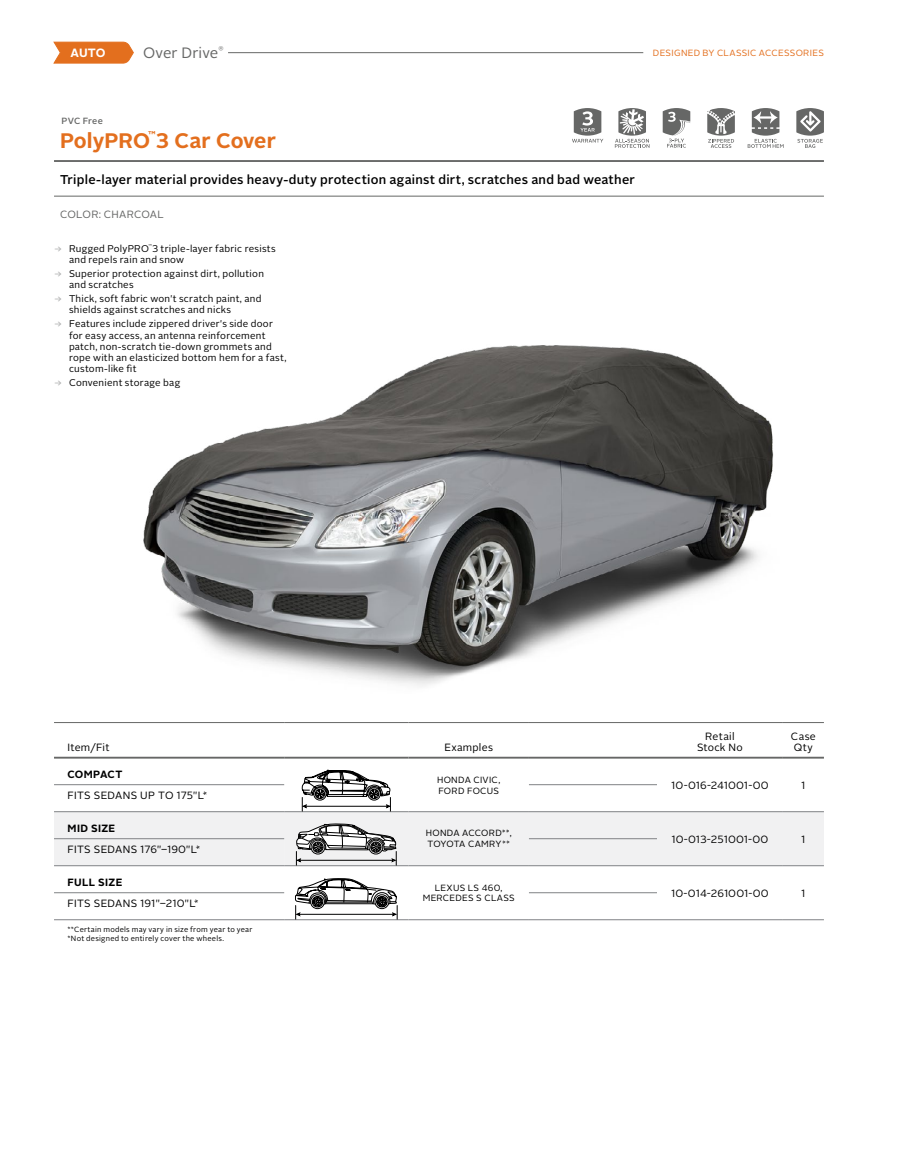
<style>
.page{position:relative;width:905px;height:1175px;background:#fff}
.page>*{position:absolute;margin:0;border:0;box-sizing:border-box;transform-origin:0 0}
.t1{font:700 21px "Alright Sans";letter-spacing:-.005em;color:#e36f1e}
.t2{font:15px "Alright Sans";letter-spacing:.01em;color:#666766}
.t3{font:500 12.75px "Alright Sans";letter-spacing:.02em;color:#000}
.t4{font:700 12px "Alright Sans";color:#fff}
.t5{font:10.5px/11.2px "Alright Sans";letter-spacing:.02em;color:#000;text-align:center}
.t6{font:10.5px "Alright Sans";letter-spacing:-.01em;color:#000}
.t7{font:700 10.5px "Alright Sans";letter-spacing:.035em;color:#000}
.t8{font:10.5px "Alright Sans";letter-spacing:-.005em;color:#000}
.t9{font:10.5px "Alright Sans";letter-spacing:.02em;color:#666766}
.t10{font:9.75px/11.2px "Alright Sans";letter-spacing:.025em;color:#000}
.t11{font:9px/10.5px "Alright Sans";letter-spacing:.03em;color:#000}
.t12{font:9px "Alright Sans";letter-spacing:.03em;color:#e36f1e}
.t13{font:9px/10.5px "Alright Sans";letter-spacing:.005em;color:#000}
.t14{font:500 9px "Alright Sans";letter-spacing:.015em;color:#666766}
.t15{font:700 8.4px "Alright Sans";color:#e36f1e}
.t16{font:7.5px/9px "Alright Sans";letter-spacing:.03em;color:#000}
.t17{font:6px "Alright Sans";color:#666766}
.t18{font:3.9px "Alright Sans";color:#000}
.s1{font-size:9px;color:#a7a8a8}
</style>
<div class="page">
<svg style="left:53px;top:42px;width:81px;height:21px"></svg>
<hr style="left:228px;top:52px;width:415px;height:1px;background:#666766">
<hr style="left:54px;top:160px;width:770px;height:2px;background:#666766">
<hr style="left:54px;top:196px;width:770px;height:1px;background:#666766">
<svg style="left:615px;top:108px;width:34px;height:40px"></svg>
<svg style="left:747px;top:108px;width:36px;height:40px"></svg>
<svg style="left:796px;top:108px;width:28px;height:40px"></svg>
<svg style="left:707px;top:108px;width:27px;height:40px"></svg>
<svg style="left:662px;top:108px;width:28px;height:40px"></svg>
<svg style="left:572px;top:108px;width:31px;height:34px"></svg>
<hr style="left:54px;top:722px;width:230px;height:1px;background:#666766">
<hr style="left:284px;top:722px;width:124px;height:1px;background:#666766">
<hr style="left:408px;top:722px;width:121px;height:1px;background:#666766">
<hr style="left:529px;top:722px;width:128px;height:1px;background:#666766">
<hr style="left:657px;top:722px;width:125px;height:1px;background:#666766">
<hr style="left:782px;top:722px;width:42px;height:1px;background:#666766">
<hr style="left:54px;top:756px;width:230px;height:2px;background:#666766">
<hr style="left:284px;top:756px;width:124px;height:2px;background:#666766">
<hr style="left:408px;top:756px;width:121px;height:2px;background:#666766">
<hr style="left:529px;top:756px;width:128px;height:2px;background:#666766">
<hr style="left:657px;top:756px;width:125px;height:2px;background:#666766">
<hr style="left:782px;top:756px;width:42px;height:2px;background:#666766">
<hr style="left:54px;top:865px;width:230px;height:1px;background:#808285">
<hr style="left:284px;top:865px;width:124px;height:1px;background:#808285">
<hr style="left:408px;top:865px;width:121px;height:1px;background:#808285">
<hr style="left:529px;top:865px;width:128px;height:1px;background:#808285">
<hr style="left:657px;top:865px;width:125px;height:1px;background:#808285">
<hr style="left:782px;top:865px;width:42px;height:1px;background:#808285">
<hr style="left:54px;top:892px;width:230px;height:1px;background:#808285">
<hr style="left:529px;top:892px;width:128px;height:1px;background:#808285">
<hr style="left:54px;top:919px;width:230px;height:1px;background:#808285">
<hr style="left:284px;top:919px;width:124px;height:1px;background:#808285">
<hr style="left:408px;top:919px;width:121px;height:1px;background:#808285">
<hr style="left:529px;top:919px;width:128px;height:1px;background:#808285">
<hr style="left:657px;top:919px;width:125px;height:1px;background:#808285">
<hr style="left:782px;top:919px;width:42px;height:1px;background:#808285">
<svg style="left:54px;top:769px;width:770px;height:96px"></svg>
<svg style="left:295px;top:878px;width:103px;height:41px"></svg>
<img style="left:143px;top:345px;width:631px;height:341px">
<p class="t4" style="left:71px;top:44px;width:36px">AUTO</p>
<p class="t14" style="left:62px;top:115px;width:43px">PVC Free</p>
<p class="t17" style="left:218px;top:44px;width:7px">®</p>
<h2 class="t2" style="left:143px;top:42px;width:77px">Over Drive</h2>
<p class="t12" style="left:653px;top:47px;width:172px">DESIGNED BY CLASSIC ACCESSORIES</p>
<p class="t15" style="left:148px;top:128px;width:9px">™</p>
<h3 class="t3" style="left:60px;top:170px;width:576px">Triple-layer material provides heavy-duty protection against dirt, scratches and bad weather</h3>
<p class="t9" style="left:60px;top:207px;width:105px">COLOR: CHARCOAL</p>
<h1 class="t1" style="left:60px;top:125px;width:217px">PolyPRO 3 Car Cover</h1>
<p class="t18" style="left:148px;top:243px;width:5px">™</p>
<p class="t10" style="left:69px;top:254px;width:117px">and repels rain and snow</p>
<p class="t10" style="left:69px;top:268px;width:196px;text-indent:-15px"><span class="s1">→</span> Superior protection against dirt, pollution and scratches</p>
<p class="t10" style="left:69px;top:293px;width:194px;text-indent:-15px"><span class="s1">→</span> Thick, soft fabric won't scratch paint, and shields against scratches and nicks</p>
<p class="t10" style="left:69px;top:318px;width:219px;text-indent:-15px"><span class="s1">→</span> Features include zippered driver's side door for easy access, an antenna reinforcement patch, non-scratch tie-down grommets and rope with an elasticized bottom hem for a fast, custom-like fit</p>
<p class="t10" style="left:54px;top:377px;width:128px"><span class="s1">→</span> Convenient storage bag</p>
<p class="t10" style="left:54px;top:243px;width:223px"><span class="s1">→</span> Rugged PolyPRO 3 triple-layer fabric resists</p>
<p class="t5" style="left:68px;top:742px;width:44px">Item/Fit</p>
<p class="t5" style="left:444px;top:742px;width:50px">Examples</p>
<p class="t5" style="left:697px;top:730px;width:47px">Retail<br>Stock No</p>
<p class="t5" style="left:790px;top:730px;width:26px;text-align:left">Case<br>Qty</p>
<p class="t7" style="left:68px;top:767px;width:56px">COMPACT</p>
<p class="t11" style="left:437px;top:775px;width:65px">HONDA CIVIC,<br>FORD FOCUS</p>
<p class="t6" style="left:671px;top:778px;width:99px">10-016-241001-00</p>
<p class="t5" style="left:801px;top:780px;width:6px">1</p>
<p class="t5" style="left:67px;top:790px;width:141px">FITS SEDANS UP TO 175"L*</p>
<p class="t7" style="left:67px;top:821px;width:49px">MID SIZE</p>
<p class="t13" style="left:425px;top:827px;width:87px">HONDA ACCORD**,<br>TOYOTA CAMRY**</p>
<p class="t6" style="left:671px;top:832px;width:99px">10-013-251001-00</p>
<p class="t5" style="left:801px;top:833px;width:6px">1</p>
<p class="t5" style="left:68px;top:844px;width:134px">FITS SEDANS 176"–190"L*</p>
<p class="t7" style="left:68px;top:875px;width:56px">FULL SIZE</p>
<p class="t11" style="left:422px;top:882px;width:94px;text-align:center">LEXUS LS 460,<br>MERCEDES S CLASS</p>
<p class="t8" style="left:671px;top:886px;width:99px">10-014-261001-00</p>
<p class="t5" style="left:801px;top:887px;width:6px">1</p>
<p class="t5" style="left:67px;top:898px;width:133px">FITS SEDANS 191"–210"L*</p>
<p class="t16" style="left:68px;top:925px;width:186px">**Certain models may vary in size from year to year *Not designed to entirely cover the wheels.</p>
</div>
